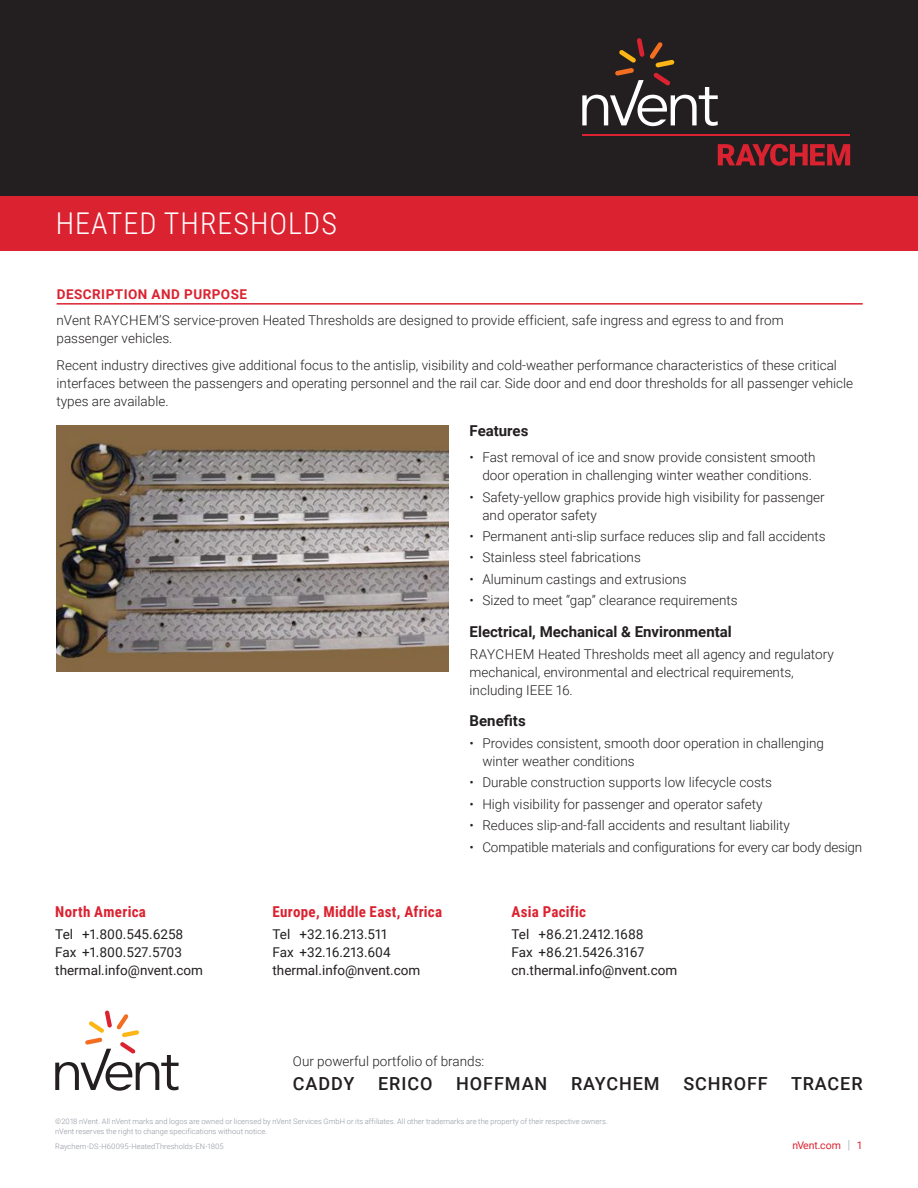
<style>
.page{position:relative;width:918px;height:1188px;background:#fff}
.page>*{position:absolute;margin:0;border:0;box-sizing:border-box;transform-origin:0 0}
.t1{font:300 30px "Roboto Condensed";letter-spacing:.035em;color:#fff}
.t2{font:500 18px "Roboto";letter-spacing:.05em;color:#231f20}
.t3{font:700 15px "Roboto";color:#231f20}
.t4{font:700 15px "Roboto Condensed";letter-spacing:.02em;color:#db2230}
.t5{font:300 13.5px/18px "Roboto";color:#231f20}
.t6{font:13.5px/18px "Roboto";color:#231f20}
.t7{font:700 13.5px "Roboto";letter-spacing:.035em;color:#db2230}
.t8{font:10.5px "Roboto";color:#db2230}
.t9{font:300 7.5px/10.5px "Roboto";letter-spacing:.01em;color:#8f959e}
.s1{font-weight:300;font-size:12.6px;color:#8f959e}
</style>
<div class="page">
<div style="left:0;top:0;width:918px;height:196px;background:#231f20"></div>
<svg style="left:718px;top:144px;width:132px;height:22px"></svg>
<hr style="left:582px;top:134px;width:268px;height:2px;background:#db2230">
<svg style="left:582px;top:38px;width:136px;height:88px"></svg>
<div style="left:0;top:196px;width:918px;height:55px;background:#db2230"></div>
<img style="left:57px;top:425px;width:391px;height:247px">
<hr style="left:57px;top:303px;width:806px;height:2px;background:#db2230">
<svg style="left:55px;top:1010px;width:124px;height:80px"></svg>
<h1 class="t1" style="left:56px;top:202px;width:283px">HEATED THRESHOLDS</h1>
<p class="t7" style="left:57px;top:285px;width:192px">DESCRIPTION AND PURPOSE</p>
<p class="t5" style="left:57px;top:311px;width:729px">nVent RAYCHEM’S service-proven Heated Thresholds are designed to provide efficient, safe ingress and egress to and from passenger vehicles.</p>
<p class="t5" style="left:57px;top:356px;width:798px">Recent industry directives give additional focus to the antislip, visibility and cold-weather performance characteristics of these critical interfaces between the passengers and operating personnel and the rail car. Side door and end door thresholds for all passenger vehicle types are available.</p>
<p class="t3" style="left:470px;top:420px;width:60px">Features</p>
<p class="t5" style="left:470px;top:448px;width:348px;text-align:right">• Fast removal of ice and snow provide consistent smooth door operation in challenging winter weather conditions.</p>
<p class="t5" style="left:482px;top:487px;width:344px;text-indent:-13px">• Safety-yellow graphics provide high visibility for passenger and operator safety</p>
<p class="t5" style="left:470px;top:527px;width:358px">• Permanent anti-slip surface reduces slip and fall accidents</p>
<p class="t5" style="left:470px;top:548px;width:173px">• Stainless steel fabrications</p>
<p class="t5" style="left:470px;top:569px;width:218px">• Aluminum castings and extrusions</p>
<p class="t5" style="left:470px;top:591px;width:270px">• Sized to meet “gap” clearance requirements</p>
<p class="t3" style="left:470px;top:621px;width:264px">Electrical, Mechanical &amp; Environmental</p>
<p class="t5" style="left:470px;top:645px;width:366px">RAYCHEM Heated Thresholds meet all agency and regulatory mechanical, environmental and electrical requirements, including IEEE 16.</p>
<p class="t3" style="left:470px;top:710px;width:58px">Benefits</p>
<p class="t5" style="left:482px;top:734px;width:343px;text-indent:-13px">• Provides consistent, smooth door operation in challenging winter weather conditions</p>
<p class="t5" style="left:470px;top:773px;width:304px">• Durable construction supports low lifecycle costs</p>
<p class="t5" style="left:470px;top:795px;width:295px">• High visibility for passenger and operator safety</p>
<p class="t5" style="left:470px;top:816px;width:322px">• Reduces slip-and-fall accidents and resultant liability</p>
<p class="t5" style="left:470px;top:837px;width:394px">• Compatible materials and configurations for every car body design</p>
<p class="t4" style="left:55px;top:901px;width:92px">North America</p>
<p class="t6" style="left:55px;top:925px;width:149px">Tel +1.800.545.6258<br>Fax +1.800.527.5703 thermal.info@nvent.com</p>
<p class="t4" style="left:272px;top:901px;width:171px">Europe, Middle East, Africa</p>
<p class="t6" style="left:272px;top:925px;width:149px">Tel +32.16.213.511<br>Fax +32.16.213.604 thermal.info@nvent.com</p>
<p class="t4" style="left:512px;top:901px;width:76px">Asia Pacific</p>
<p class="t6" style="left:512px;top:925px;width:167px">Tel +86.21.2412.1688<br>Fax +86.21.5426.3167 cn.thermal.info@nvent.com</p>
<p class="t5" style="left:293px;top:1052px;width:193px">Our powerful portfolio of brands:</p>
<h2 class="t2" style="left:293px;top:1071px;width:63px">CADDY</h2>
<h2 class="t2" style="left:378px;top:1071px;width:56px">ERICO</h2>
<h2 class="t2" style="left:456px;top:1071px;width:93px">HOFFMAN</h2>
<h2 class="t2" style="left:571px;top:1071px;width:90px">RAYCHEM</h2>
<h2 class="t2" style="left:683px;top:1071px;width:86px">SCHROFF</h2>
<h2 class="t2" style="left:791px;top:1071px;width:73px">TRACER</h2>
<p class="t9" style="left:55px;top:1116px;width:554px">©2018 nVent. All nVent marks and logos are owned or licensed by nVent Services GmbH or its affiliates. All other trademarks are the property of their respective owners. nVent reserves the right to change specifications without notice.</p>
<p class="t9" style="left:55px;top:1141px;width:170px">Raychem-DS-H60095-HeatedThresholds-EN-1805</p>
<p class="t8" style="left:792px;top:1138px;width:72px">nVent.com <span class="s1">|</span> 1</p>
</div>
